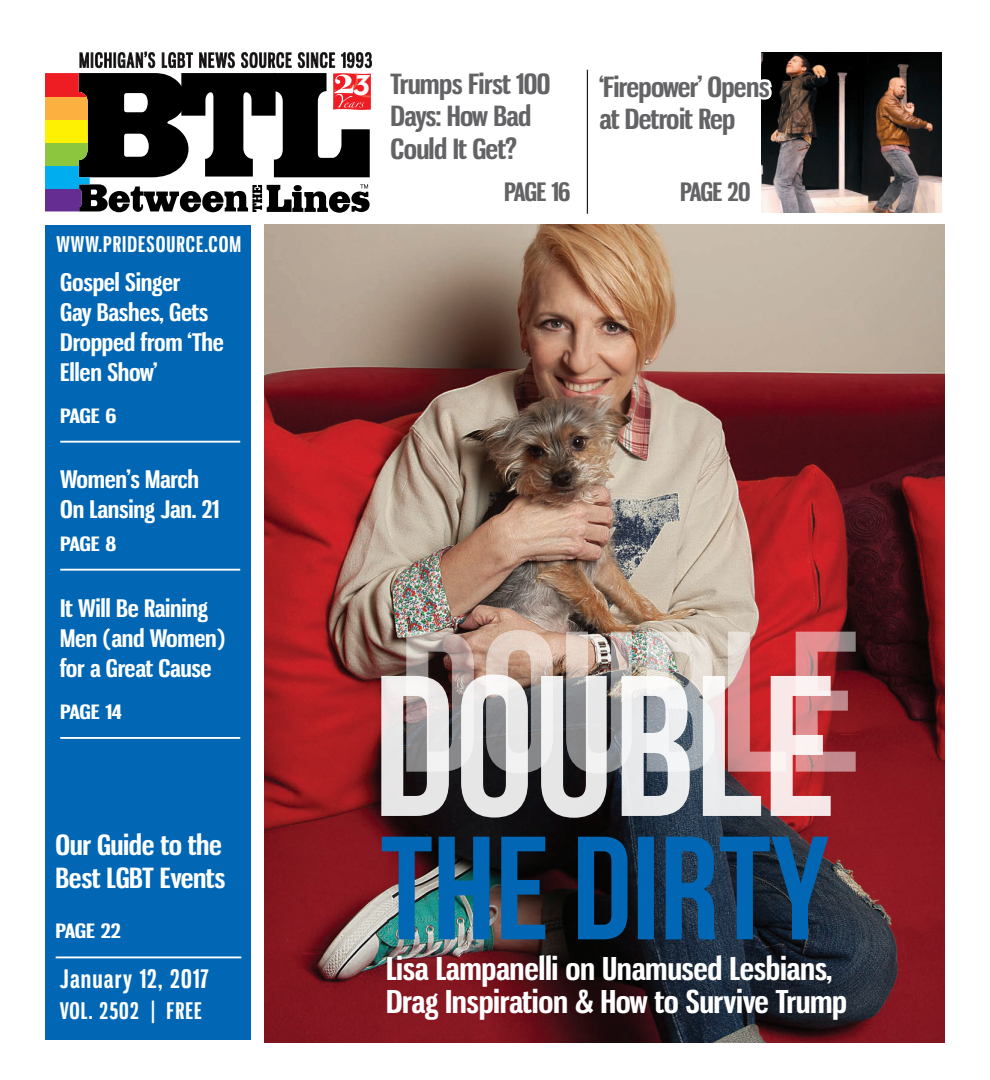
<style>
.page{position:relative;width:990px;height:1080px;background:#fff}
.page>*{position:absolute;margin:0;border:0;box-sizing:border-box;transform-origin:0 0}
.t1{font:italic 700 32.38px "Neutraface Text";color:#fcfbfc}
.A_COVER_Teasers_Whit{font:700 30.88px/32.5px "Gnuolane Rg";letter-spacing:-.01em;color:#fff;scale:1.16 1}
.A_COVER_Teasers_Blac{font:700 27.38px/32.5px "Gnuolane Rg";letter-spacing:-.02em;color:#636366;scale:1.16 1}
.A_COVER_Teasers_Whit-2{font:700 27.38px/32.5px "Gnuolane Rg";letter-spacing:-.01em;color:#fff;scale:1.16 1}
.t2{font:700 25px "Gnuolane Rg";letter-spacing:.05em;color:#fff}
.A_COVER_Teasers_Blac-2{font:700 25px "Gnuolane Rg";letter-spacing:-.03em;color:#636366;scale:1.16 1}
.A_COVER_Teasers_Whit-3{font:700 23.75px/30px "Gnuolane Rg";letter-spacing:-.01em;color:#fff;scale:1.16 1}
.A_COVER_Teaser_PAGE{font:700 23.75px/30px "Gnuolane Rg";letter-spacing:-.01em;color:#fff;scale:1.16 1}
.t3{font:700 22.5px "Gnuolane Rg";letter-spacing:.05em;color:#fff}
.t4{font:700 21.25px "Gnuolane Rg";letter-spacing:.05em;color:#fff}
.A_COVER_Teaser_PAGE-2{font:700 19.38px "Gnuolane Rg";letter-spacing:-.025em;color:#fff;scale:1.34 1}
</style>
<div class="page">
<svg style="left:79px;top:184px;width:291px;height:29px"></svg>
<svg style="left:45px;top:188px;width:45px;height:23px"></svg>
<div style="left:45px;top:165px;width:45px;height:23px;background:#00aeef"></div>
<div style="left:45px;top:142px;width:45px;height:23px;background:#8bc63e"></div>
<div style="left:45px;top:119px;width:45px;height:23px;background:#fff101"></div>
<div style="left:45px;top:96px;width:45px;height:24px;background:#fbb03f"></div>
<div style="left:45px;top:73px;width:45px;height:24px;background:#ee1d23"></div>
<svg style="left:79px;top:51px;width:293px;height:126px"></svg>
<div style="left:45px;top:226px;width:206px;height:814px;background:#0166b3"></div>
<hr style="left:60px;top:441px;width:180px;height:2px;background:#fff">
<hr style="left:60px;top:569px;width:180px;height:2px;background:#fff">
<hr style="left:60px;top:737px;width:180px;height:2px;background:#fff">
<hr style="left:587px;top:70px;width:1px;height:144px;background:#231f20">
<img style="left:761px;top:52px;width:180px;height:160px">
<img style="left:265px;top:224px;width:680px;height:818px">
<hr style="left:56px;top:956px;width:185px;height:2px;background:#fff">
<img style="left:406px;top:630px;width:450px;height:143px">
<svg style="left:381px;top:674px;width:450px;height:144px;background:#baa9ab"></svg>
<svg style="left:382px;top:837px;width:446px;height:102px;background:#164a71"></svg>
<svg style="left:761px;top:59px;width:14px;height:81px"></svg>
<p class="t4" style="left:56px;top:231px;width:186px">WWW.PRIDESOURCE.COM</p>
<p class="A_COVER_Teasers_Whit-3" style="left:60px;top:267px;width:143px">Gospel Singer<br>Gay Bashes, Gets<br>Dropped from ‘The<br>Ellen Show’</p>
<p class="A_COVER_Teaser_PAGE-2" style="left:60px;top:404px;width:43px">PAGE 6</p>
<p class="A_COVER_Teaser_PAGE" style="left:60px;top:464px;width:139px">Women’s March<br>On Lansing Jan. 21</p>
<p class="A_COVER_Teaser_PAGE-2" style="left:60px;top:532px;width:43px">PAGE 8</p>
<p class="A_COVER_Teasers_Whit-3" style="left:60px;top:594px;width:144px">It Will Be Raining<br>Men (and Women) for a Great Cause</p>
<p class="A_COVER_Teaser_PAGE-2" style="left:60px;top:700px;width:47px">PAGE 14</p>
<p class="A_COVER_Teasers_Whit-2" style="left:56px;top:829px;width:148px">Our Guide to the<br>Best LGBT Events</p>
<p class="A_COVER_Teaser_PAGE-2" style="left:56px;top:919px;width:50px">PAGE 22</p>
<p class="t2" style="left:60px;top:963px;width:150px">January 12, 2017</p>
<p class="t3" style="left:60px;top:997px;width:143px">VOL. 2502 | FREE</p>
<p class="t1" style="left:354px;top:60px;width:18px">3</p>
<p class="A_COVER_Teasers_Blac" style="left:391px;top:67px;width:139px">Trumps First 100<br>Days: How Bad<br>Could It Get?</p>
<p class="A_COVER_Teasers_Blac-2" style="left:504px;top:176px;width:59px">PAGE 16</p>
<p class="A_COVER_Teasers_Blac" style="left:599px;top:70px;width:148px">‘Firepower’ Opens at Detroit Rep</p>
<p class="A_COVER_Teasers_Blac-2" style="left:680px;top:176px;width:62px">PAGE 20</p>
<p class="A_COVER_Teasers_Whit" style="left:386px;top:952px;width:399px">Lisa Lampanelli on Unamused Lesbians,<br>Drag Inspiration &amp; How to Survive Trump</p>
</div>
